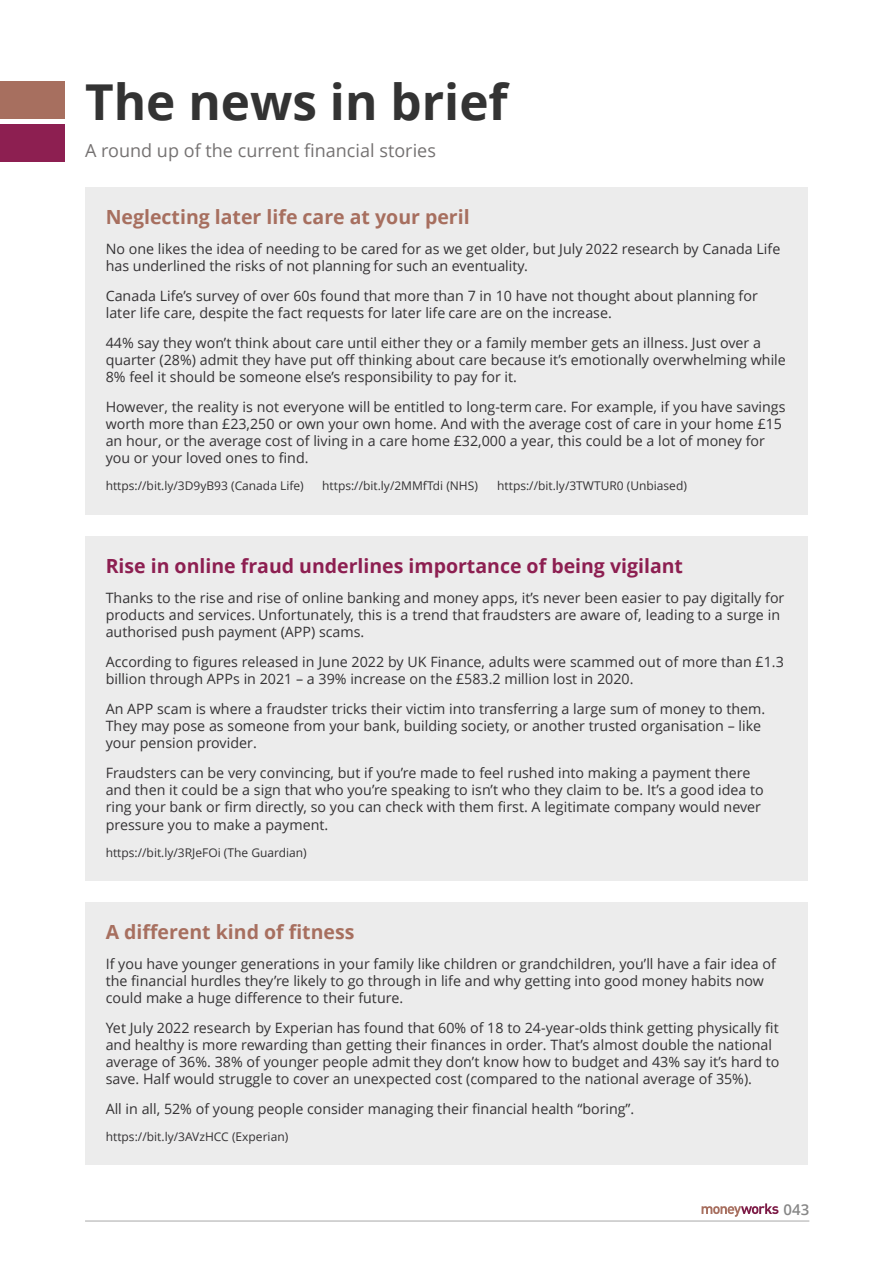
<style>
.page{position:relative;width:893px;height:1263px;background:#fff}
.page>*{position:absolute;margin:0;border:0;box-sizing:border-box;transform-origin:0 0}
.t1{font:700 49.5px "Open Sans";color:#333}
.t2{font:700 19.5px "Open Sans";color:#a76f5f}
.t3{font:700 19.5px "Open Sans";color:#8d1f51}
.t4{font:18px "Open Sans";color:#757272}
.t5{font:600 15px "Open Sans";color:#878787}
.t6{font:14.25px/17.1px "Open Sans";color:#343234}
.t7{font:12px "Open Sans";color:#343234}
</style>
<div class="page">
<div style="left:85px;top:187px;width:723px;height:328px;background:#ececec"></div>
<hr style="left:85px;top:1220px;width:724px;height:1px;background:#b2b2b2">
<div style="left:0;top:81px;width:65px;height:38px;background:#a76f5f"></div>
<div style="left:0;top:124px;width:65px;height:37px;background:#8d1f51"></div>
<svg style="left:702px;top:1203px;width:76px;height:14px"></svg>
<div style="left:85px;top:536px;width:723px;height:344px;background:#ececec"></div>
<div style="left:85px;top:902px;width:723px;height:262px;background:#ececec"></div>
<h1 class="t1" style="left:85px;top:83px;width:424px">The news in brief</h1>
<p class="t4" style="left:85px;top:143px;width:352px">A round up of the current financial stories</p>
<h2 class="t2" style="left:106px;top:209px;width:365px">Neglecting later life care at your peril</h2>
<p class="t6" style="left:106px;top:242px;width:676px">No one likes the idea of needing to be cared for as we get older, but July 2022 research by Canada Life has underlined the risks of not planning for such an eventuality.</p>
<p class="t6" style="left:106px;top:289px;width:654px">Canada Life’s survey of over 60s found that more than 7 in 10 have not thought about planning for later life care, despite the fact requests for later life care are on the increase.</p>
<p class="t6" style="left:106px;top:336px;width:682px">44% say they won’t think about care until either they or a family member gets an illness. Just over a quarter (28%) admit they have put off thinking about care because it’s emotionally overwhelming while<br>8% feel it should be someone else’s responsibility to pay for it.</p>
<p class="t6" style="left:106px;top:400px;width:681px">However, the reality is not everyone will be entitled to long-term care. For example, if you have savings worth more than £23,250 or own your own home. And with the average cost of care in your home £15 an hour, or the average cost of living in a care home £32,000 a year, this could be a lot of money for you or your loved ones to find.</p>
<p class="t7" style="left:106px;top:481px;width:200px">https://bit.ly/3D9yB93 (Canada Life)</p>
<p class="t7" style="left:322px;top:481px;width:157px">https://bit.ly/2MMfTdi (NHS)</p>
<p class="t7" style="left:497px;top:481px;width:191px">https://bit.ly/3TWTUR0 (Unbiased)</p>
<h2 class="t3" style="left:106px;top:558px;width:579px">Rise in online fraud underlines importance of being vigilant</h2>
<p class="t6" style="left:106px;top:591px;width:680px">Thanks to the rise and rise of online banking and money apps, it’s never been easier to pay digitally for products and services. Unfortunately, this is a trend that fraudsters are aware of, leading to a surge in authorised push payment (APP) scams.</p>
<p class="t6" style="left:106px;top:655px;width:680px">According to figures released in June 2022 by UK Finance, adults were scammed out of more than £1.3 billion through APPs in 2021 – a 39% increase on the £583.2 million lost in 2020.</p>
<p class="t6" style="left:106px;top:702px;width:661px">An APP scam is where a fraudster tricks their victim into transferring a large sum of money to them.<br>They may pose as someone from your bank, building society, or another trusted organisation – like your pension provider.</p>
<p class="t6" style="left:106px;top:766px;width:660px">Fraudsters can be very convincing, but if you’re made to feel rushed into making a payment there and then it could be a sign that who you’re speaking to isn’t who they claim to be. It’s a good idea to ring your bank or firm directly, so you can check with them first. A legitimate company would never pressure you to make a payment.</p>
<p class="t7" style="left:106px;top:847px;width:203px">https://bit.ly/3RJeFOi (The Guardian)</p>
<h2 class="t2" style="left:106px;top:924px;width:250px">A different kind of fitness</h2>
<p class="t6" style="left:106px;top:956px;width:672px">If you have younger generations in your family like children or grandchildren, you’ll have a fair idea of the financial hurdles they’re likely to go through in life and why getting into good money habits now could make a huge difference to their future.</p>
<p class="t6" style="left:106px;top:1021px;width:675px">Yet July 2022 research by Experian has found that 60% of 18 to 24-year-olds think getting physically fit and healthy is more rewarding than getting their finances in order. That’s almost double the national average of 36%. 38% of younger people admit they don’t know how to budget and 43% say it’s hard to save. Half would struggle to cover an unexpected cost (compared to the national average of 35%).</p>
<p class="t6" style="left:106px;top:1102px;width:530px">All in all, 52% of young people consider managing their financial health “boring”.</p>
<p class="t7" style="left:106px;top:1132px;width:184px">https://bit.ly/3AVzHCC (Experian)</p>
<p class="t5" style="left:784px;top:1204px;width:27px">043</p>
</div>
